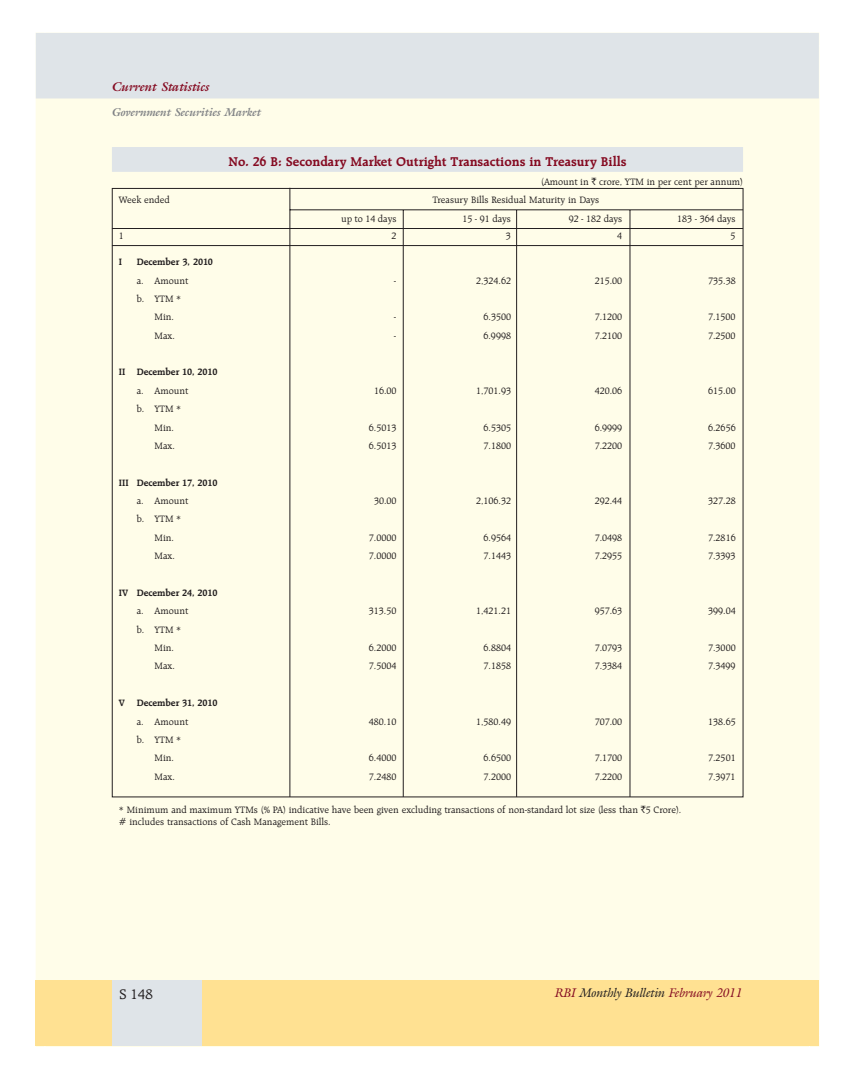
<style>
.page{position:relative;width:855px;height:1080px;background:#fff}
.page>*{position:absolute;margin:0;border:0;box-sizing:border-box;transform-origin:0 0}
.t1{font:15px "TT15 EEO00";color:#231f20}
.t2{font:13.75px "TT1609 O00";color:#850b22}
.t3{font:12.5px "TT15 E6 O00";letter-spacing:-.005em;color:#850b22}
.t4{font:12.5px "TT15 EAO00";color:#850b22}
.t5{font:11.25px "TT1603 O00";letter-spacing:.005em;color:#808285}
.t6{font:10px/18.4px "TT1624 O00";color:#231f20}
.t7{font:10px "TT162 AO00";letter-spacing:-.005em;color:#231f20}
.s1{font-family:"TT1625 O00"}
.s2{color:#231f20}
</style>
<div class="page">
<div style="left:36px;top:33px;width:783px;height:1013px;background:#fffde9"></div>
<svg style="left:35px;top:32px;width:9px;height:13px"></svg>
<svg style="left:35px;top:1035px;width:11px;height:12px"></svg>
<svg style="left:809px;top:1045px;width:10px;height:2px"></svg>
<div style="left:36px;top:980px;width:783px;height:65px;background:#ffe192"></div>
<div style="left:36px;top:34px;width:782px;height:64px;background:#dfe4e8"></div>
<div style="left:36px;top:33px;width:783px;height:65px;border:1px solid #dfe4e8"></div>
<div style="left:112px;top:980px;width:90px;height:65px;background:#dfe4e8"></div>
<div style="left:113px;top:148px;width:629px;height:23px;background:#dfe4e8"></div>
<div style="left:112px;top:147px;width:631px;height:25px;border:1px solid #dfe4e8"></div>
<hr style="left:112px;top:228px;width:631px;height:1px;background:#231f20">
<hr style="left:112px;top:245px;width:631px;height:1px;background:#231f20">
<hr style="left:630px;top:210px;width:1px;height:587px;background:#231f20">
<hr style="left:516px;top:210px;width:1px;height:587px;background:#231f20">
<hr style="left:403px;top:210px;width:1px;height:587px;background:#231f20">
<hr style="left:290px;top:188px;width:1px;height:609px;background:#231f20">
<hr style="left:290px;top:210px;width:453px;height:1px;background:#231f20">
<p class="t4" style="left:112px;top:81px;width:99px">Current Statistics</p>
<p class="t5" style="left:112px;top:108px;width:150px">Government Securities Market</p>
<h2 class="t2" style="left:228px;top:155px;width:400px">No. 26 B: Secondary Market Outright Transactions in Treasury Bills</h2>
<p class="t6" style="left:541px;top:173px;width:203px">(Amount in <span class="s1">`</span> crore, YTM in per cent per annum)</p>
<p class="t6" style="left:119px;top:191px;width:52px">Week ended</p>
<p class="t6" style="left:432px;top:191px;width:168px">Treasury Bills Residual Maturity in Days</p>
<p class="t6" style="left:341px;top:210px;width:57px">up to 14 days</p>
<p class="t6" style="left:462px;top:210px;width:50px">15 - 91 days</p>
<p class="t6" style="left:569px;top:210px;width:55px">92 - 182 days</p>
<p class="t6" style="left:677px;top:210px;width:60px">183 - 364 days</p>
<p class="t6" style="left:119px;top:227px;width:6px">1</p>
<p class="t6" style="left:392px;top:227px;width:6px">2</p>
<p class="t6" style="left:506px;top:227px;width:6px">3</p>
<p class="t6" style="left:617px;top:227px;width:6px">4</p>
<p class="t6" style="left:731px;top:227px;width:6px">5</p>
<p class="t7" style="left:119px;top:258px;width:5px">I</p>
<p class="t7" style="left:137px;top:258px;width:78px">December 3, 2010</p>
<p class="t6" style="left:137px;top:272px;width:53px">a. Amount</p>
<p class="t6" style="left:394px;top:272px;width:4px">-</p>
<p class="t6" style="left:476px;top:272px;width:37px">2,324.62</p>
<p class="t6" style="left:595px;top:272px;width:29px">215.00</p>
<p class="t6" style="left:708px;top:272px;width:29px">735.38</p>
<p class="t6" style="left:154px;top:290px;width:28px;text-indent:-18px">b. YTM *<br>Min.</p>
<p class="t6" style="left:394px;top:308px;width:4px">-</p>
<p class="t6" style="left:484px;top:308px;width:29px">6.3500</p>
<p class="t6" style="left:595px;top:308px;width:29px">7.1200</p>
<p class="t6" style="left:708px;top:308px;width:29px">7.1500</p>
<p class="t6" style="left:154px;top:327px;width:22px">Max.</p>
<p class="t6" style="left:394px;top:327px;width:4px">-</p>
<p class="t6" style="left:483px;top:327px;width:29px">6.9998</p>
<p class="t6" style="left:595px;top:327px;width:29px">7.2100</p>
<p class="t6" style="left:708px;top:327px;width:29px">7.2500</p>
<p class="t7" style="left:119px;top:368px;width:100px">II December 10, 2010</p>
<p class="t6" style="left:137px;top:382px;width:53px">a. Amount</p>
<p class="t6" style="left:374px;top:382px;width:24px">16.00</p>
<p class="t6" style="left:476px;top:382px;width:37px">1,701.93</p>
<p class="t6" style="left:595px;top:382px;width:29px">420.06</p>
<p class="t6" style="left:708px;top:382px;width:29px">615.00</p>
<p class="t6" style="left:154px;top:400px;width:28px;text-indent:-18px">b. YTM *<br>Min.</p>
<p class="t6" style="left:369px;top:419px;width:29px">6.5013</p>
<p class="t6" style="left:484px;top:419px;width:29px">6.5305</p>
<p class="t6" style="left:595px;top:419px;width:29px">6.9999</p>
<p class="t6" style="left:708px;top:419px;width:29px">6.2656</p>
<p class="t6" style="left:154px;top:437px;width:22px">Max.</p>
<p class="t6" style="left:369px;top:437px;width:29px">6.5013</p>
<p class="t6" style="left:484px;top:437px;width:29px">7.1800</p>
<p class="t6" style="left:595px;top:437px;width:29px">7.2200</p>
<p class="t6" style="left:708px;top:437px;width:29px">7.3600</p>
<p class="t7" style="left:119px;top:478px;width:100px">III December 17, 2010</p>
<p class="t6" style="left:137px;top:492px;width:53px">a. Amount</p>
<p class="t6" style="left:374px;top:492px;width:24px">30.00</p>
<p class="t6" style="left:476px;top:492px;width:37px">2,106.32</p>
<p class="t6" style="left:595px;top:492px;width:29px">292.44</p>
<p class="t6" style="left:708px;top:492px;width:29px">327.28</p>
<p class="t6" style="left:154px;top:511px;width:28px;text-indent:-18px">b. YTM *<br>Min.</p>
<p class="t6" style="left:369px;top:529px;width:29px">7.0000</p>
<p class="t6" style="left:484px;top:529px;width:29px">6.9564</p>
<p class="t6" style="left:595px;top:529px;width:29px">7.0498</p>
<p class="t6" style="left:708px;top:529px;width:29px">7.2816</p>
<p class="t6" style="left:154px;top:547px;width:22px">Max.</p>
<p class="t6" style="left:369px;top:547px;width:29px">7.0000</p>
<p class="t6" style="left:484px;top:547px;width:29px">7.1443</p>
<p class="t6" style="left:595px;top:547px;width:29px">7.2955</p>
<p class="t6" style="left:708px;top:547px;width:29px">7.3393</p>
<p class="t7" style="left:119px;top:588px;width:100px">IV December 24, 2010</p>
<p class="t6" style="left:137px;top:602px;width:53px">a. Amount</p>
<p class="t6" style="left:369px;top:602px;width:29px">313.50</p>
<p class="t6" style="left:476px;top:602px;width:37px">1,421.21</p>
<p class="t6" style="left:595px;top:602px;width:29px">957.63</p>
<p class="t6" style="left:708px;top:602px;width:29px">399.04</p>
<p class="t6" style="left:154px;top:621px;width:28px;text-indent:-18px">b. YTM *<br>Min.</p>
<p class="t6" style="left:369px;top:639px;width:29px">6.2000</p>
<p class="t6" style="left:484px;top:639px;width:29px">6.8804</p>
<p class="t6" style="left:595px;top:639px;width:29px">7.0793</p>
<p class="t6" style="left:708px;top:639px;width:29px">7.3000</p>
<p class="t6" style="left:154px;top:658px;width:22px">Max.</p>
<p class="t6" style="left:369px;top:658px;width:29px">7.5004</p>
<p class="t6" style="left:484px;top:658px;width:29px">7.1858</p>
<p class="t6" style="left:595px;top:658px;width:29px">7.3384</p>
<p class="t6" style="left:708px;top:658px;width:29px">7.3499</p>
<p class="t7" style="left:119px;top:699px;width:100px">V December 31, 2010</p>
<p class="t6" style="left:137px;top:713px;width:53px">a. Amount</p>
<p class="t6" style="left:369px;top:713px;width:29px">480.10</p>
<p class="t6" style="left:476px;top:713px;width:37px">1,580.49</p>
<p class="t6" style="left:595px;top:713px;width:29px">707.00</p>
<p class="t6" style="left:708px;top:713px;width:29px">138.65</p>
<p class="t6" style="left:154px;top:731px;width:28px;text-indent:-18px">b. YTM *<br>Min.</p>
<p class="t6" style="left:369px;top:749px;width:29px">6.4000</p>
<p class="t6" style="left:484px;top:749px;width:29px">6.6500</p>
<p class="t6" style="left:595px;top:749px;width:29px">7.1700</p>
<p class="t6" style="left:708px;top:749px;width:29px">7.2501</p>
<p class="t6" style="left:154px;top:768px;width:22px">Max.</p>
<p class="t6" style="left:369px;top:768px;width:29px">7.2480</p>
<p class="t6" style="left:484px;top:768px;width:29px">7.2000</p>
<p class="t6" style="left:595px;top:768px;width:29px">7.2200</p>
<p class="t6" style="left:708px;top:768px;width:29px">7.3971</p>
<p class="t6" style="left:119px;top:804px;width:564px;line-height:12px">* Minimum and maximum YTMs (% PA) indicative have been given excluding transactions of non-standard lot size (less than <span class="s1">`</span>5 Crore). # includes transactions of Cash Management Bills.</p>
<h1 class="t1" style="left:120px;top:987px;width:35px">S 148</h1>
<p class="t3" style="left:555px;top:988px;width:189px">RBI <span class="s2">Monthly Bulletin</span> February 2011</p>
</div>
